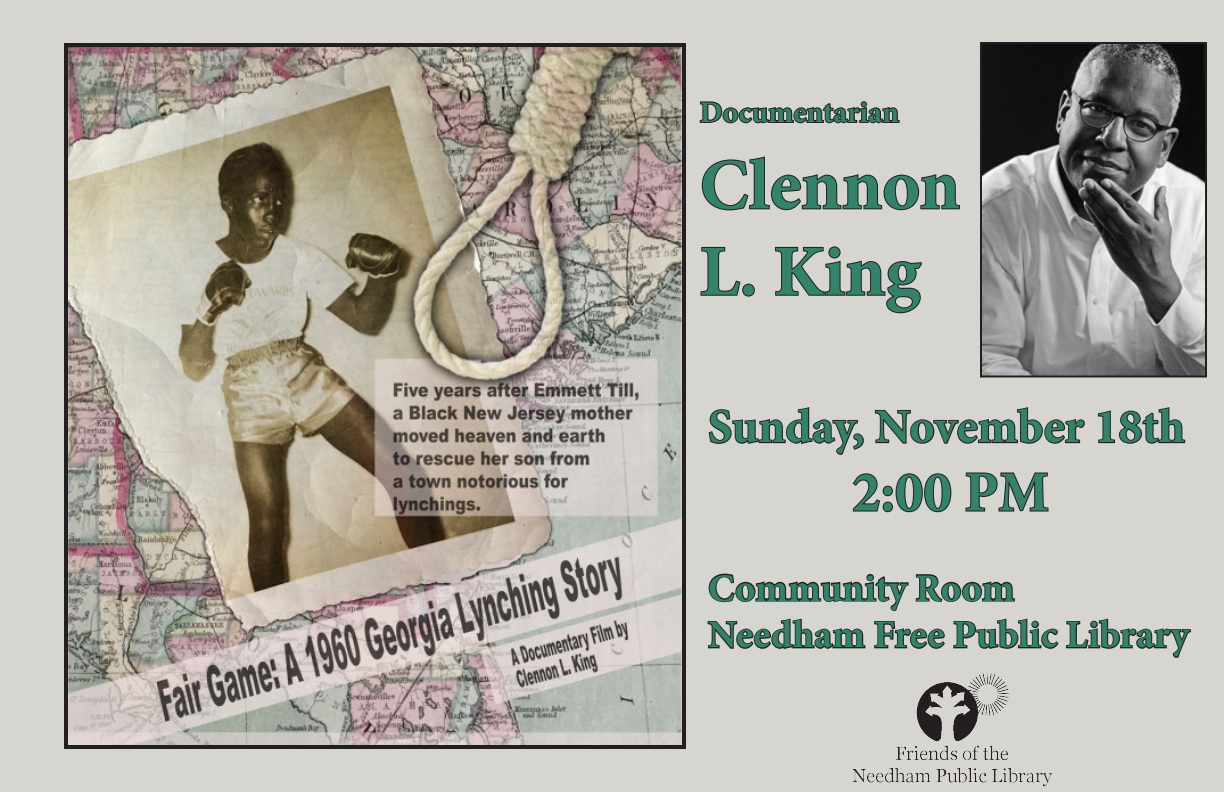
<style>
.page{position:relative;width:1224px;height:792px;background:#d7d5d0}
.page>*{position:absolute;margin:0;border:0;box-sizing:border-box;transform-origin:0 0}
.t1{font:700 72px/86.4px "Minion Pro";color:#33826a}
.t2{font:700 57px "Minion Pro";color:#33826a}
.t3{font:700 48px "Minion Pro";letter-spacing:-.005em;color:#33826a}
.t4{font:700 39px "Minion Pro";color:#33826a}
.t5{font:700 30px "Minion Pro";color:#33826a}
</style>
<div class="page">
<img style="left:69px;top:48px;width:612px;height:696px">
<div style="left:64px;top:43px;width:622px;height:706px;border:4px solid #231f20"></div>
<img style="left:983px;top:45px;width:221px;height:330px">
<div style="left:980px;top:42px;width:227px;height:336px;border:2px solid #231f20"></div>
<svg style="left:699px;top:101px;width:201px;height:23px"></svg>
<svg style="left:701px;top:156px;width:259px;height:55px"></svg>
<svg style="left:700px;top:246px;width:41px;height:50px"></svg>
<div style="left:742px;top:284px;width:13px;height:13px;border:2px solid #231f20;border-radius:50%"></div>
<svg style="left:775px;top:246px;width:147px;height:68px"></svg>
<img style="left:852px;top:674px;width:199px;height:111px">
<svg style="left:708px;top:407px;width:156px;height:48px"></svg>
<svg style="left:874px;top:407px;width:211px;height:37px"></svg>
<svg style="left:1097px;top:407px;width:89px;height:37px"></svg>
<svg style="left:852px;top:473px;width:100px;height:40px"></svg>
<svg style="left:965px;top:472px;width:84px;height:40px"></svg>
<svg style="left:707px;top:573px;width:484px;height:85px"></svg>
<p class="t5" style="left:700px;top:91px;width:201px">Documentarian</p>
<p class="t1" style="left:700px;top:141px;width:262px">Clennon<br>L. King</p>
<p class="t3" style="left:708px;top:393px;width:479px">Sunday, November 18th</p>
<p class="t2" style="left:852px;top:452px;width:199px">2:00 PM</p>
<p class="t4" style="left:708px;top:561px;width:308px">Community Room</p>
<p class="t4" style="left:708px;top:607px;width:483px">Needham Free Public Library</p>
</div>
